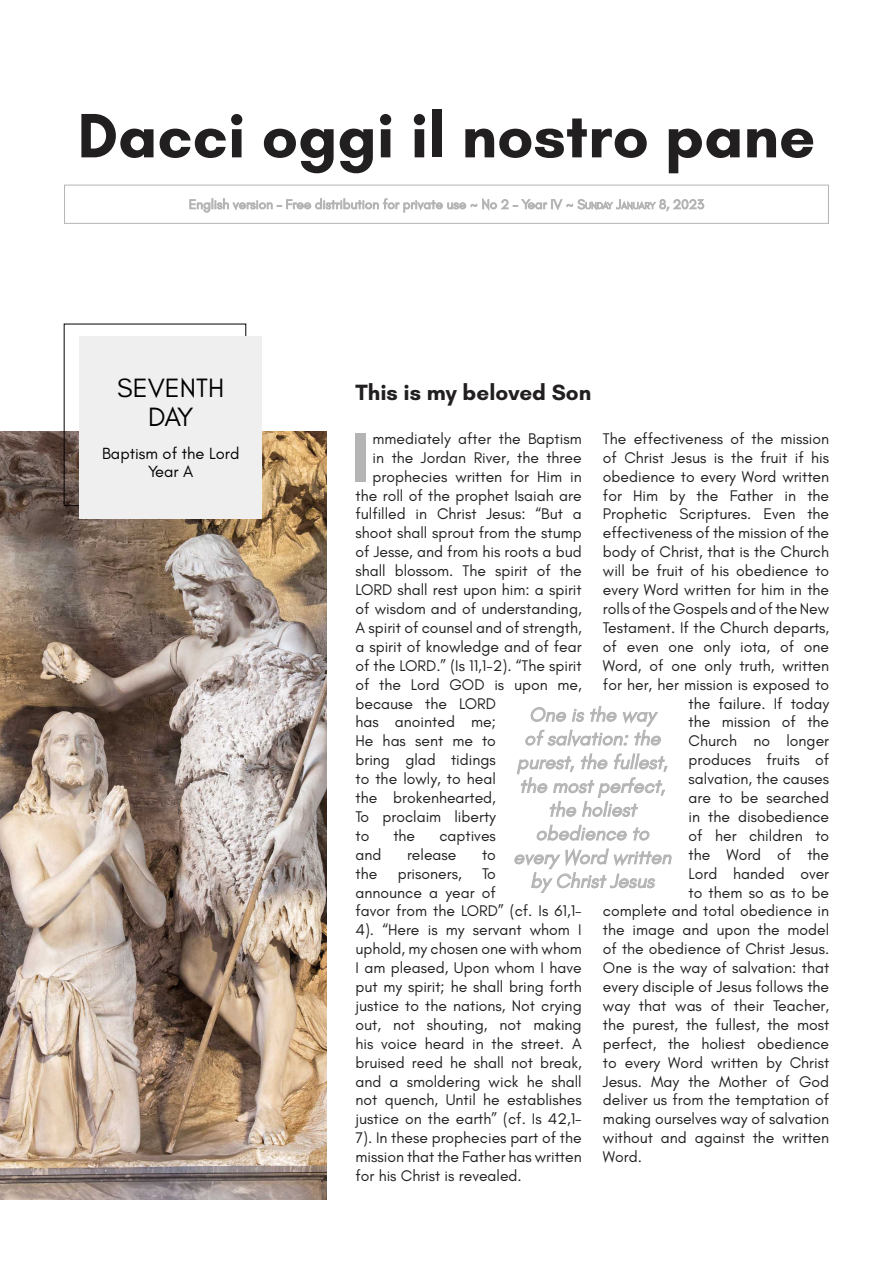
<style>
.page{position:relative;width:893px;height:1263px;background:#fff}
.page>*{position:absolute;margin:0;border:0;box-sizing:border-box;transform-origin:0 0}
.t1{font:700 71.4px "Glacial Indifference";color:#b4b4b4}
.t2{font:700 63.75px "Glacial Indifference";color:#221f20}
.t3{font:27px/28.5px "Glacial Indifference";color:#000;text-align:center}
.t4{font:700 22.5px "Glacial Indifference";color:#221f20}
.t5{font:italic 19.8px/23.7px "Glacial Indifference";color:#b4b4b4;text-align:center}
.t6{font:16.5px/18px "Glacial Indifference";color:#000;text-align:center}
.t7{font:15.75px/18.9px "Glacial Indifference";color:#221f20}
</style>
<div class="page">
<div style="left:64px;top:185px;width:765px;height:39px;border:1px solid #b4b4b4"></div>
<svg style="left:190px;top:198px;width:514px;height:14px"></svg>
<img style="left:0;top:431px;width:326px;height:768px">
<div style="left:80px;top:336px;width:182px;height:183px;background:#efefef"></div>
<svg style="left:517px;top:706px;width:151px;height:111px"></svg>
<svg style="left:536px;top:824px;width:114px;height:17px"></svg>
<svg style="left:514px;top:848px;width:157px;height:45px"></svg>
<h2 class="t2" style="left:78px;top:96px;width:739px">Dacci oggi il nostro pane</h2>
<h3 class="t3" style="left:117px;top:374px;width:108px">SEVENTH<br>DAY</h3>
<p class="t6" style="left:102px;top:445px;width:139px">Baptism of the Lord<br>Year A</p>
<h3 class="t4" style="left:355px;top:379px;width:237px">This is my beloved Son</h3>
<h1 class="t1" style="left:351px;top:413px;width:21px">I</h1>
<p class="t7" style="left:373px;top:429px;width:211px">mmediately after the Baptism</p>
<p class="t7" style="left:603px;top:429px;width:228px">The effectiveness of the mission</p>
<p class="t7" style="left:603px;top:448px;width:228px">of Christ Jesus is the fruit if his</p>
<p class="t7" style="left:603px;top:467px;width:228px">obedience to every Word written</p>
<p class="t7" style="left:603px;top:486px;width:228px">for Him by the Father in the</p>
<p class="t7" style="left:603px;top:505px;width:228px">Prophetic Scriptures. Even the</p>
<p class="t7" style="left:603px;top:524px;width:228px">effectiveness of the mission of the</p>
<p class="t7" style="left:603px;top:543px;width:228px">body of Christ, that is the Church</p>
<p class="t7" style="left:603px;top:562px;width:228px">will be fruit of his obedience to</p>
<p class="t7" style="left:603px;top:581px;width:228px">every Word written for him in the</p>
<p class="t7" style="left:603px;top:599px;width:228px">rolls of the Gospels and of the New</p>
<p class="t7" style="left:603px;top:618px;width:228px">Testament. If the Church departs,</p>
<p class="t7" style="left:603px;top:637px;width:228px">of even one only iota, of one</p>
<p class="t7" style="left:603px;top:656px;width:228px">Word, of one only truth, written</p>
<p class="t7" style="left:603px;top:675px;width:228px">for her, her mission is exposed to</p>
<p class="t7" style="left:688px;top:694px;width:142px">the failure. If today</p>
<p class="t7" style="left:688px;top:713px;width:142px">the mission of the</p>
<p class="t7" style="left:688px;top:732px;width:142px">Church no longer</p>
<p class="t7" style="left:688px;top:751px;width:142px">produces fruits of</p>
<p class="t7" style="left:688px;top:770px;width:142px">salvation, the causes</p>
<p class="t7" style="left:688px;top:788px;width:142px">are to be searched</p>
<p class="t7" style="left:688px;top:807px;width:142px">in the disobedience</p>
<p class="t7" style="left:688px;top:826px;width:142px">of her children to</p>
<p class="t7" style="left:688px;top:845px;width:142px">the Word of the</p>
<p class="t7" style="left:688px;top:864px;width:142px">Lord handed over</p>
<p class="t7" style="left:688px;top:883px;width:142px">to them so as to be</p>
<p class="t7" style="left:603px;top:902px;width:228px">complete and total obedience in</p>
<p class="t7" style="left:603px;top:921px;width:228px">the image and upon the model</p>
<p class="t7" style="left:603px;top:940px;width:228px">of the obedience of Christ Jesus.</p>
<p class="t7" style="left:603px;top:959px;width:228px">One is the way of salvation: that</p>
<p class="t7" style="left:603px;top:977px;width:228px">every disciple of Jesus follows the</p>
<p class="t7" style="left:603px;top:996px;width:228px">way that was of their Teacher,</p>
<p class="t7" style="left:603px;top:1015px;width:228px">the purest, the fullest, the most</p>
<p class="t7" style="left:603px;top:1034px;width:228px">perfect, the holiest obedience</p>
<p class="t7" style="left:603px;top:1053px;width:228px">to every Word written by Christ</p>
<p class="t7" style="left:603px;top:1072px;width:228px">Jesus. May the Mother of God</p>
<p class="t7" style="left:603px;top:1091px;width:228px">deliver us from the temptation of</p>
<p class="t7" style="left:603px;top:1110px;width:228px">making ourselves way of salvation</p>
<p class="t7" style="left:603px;top:1129px;width:228px">without and against the written</p>
<p class="t7" style="left:603px;top:1148px;width:41px">Word.</p>
<p class="t7" style="left:373px;top:448px;width:211px">in the Jordan River, the three</p>
<p class="t7" style="left:373px;top:467px;width:211px">prophecies written for Him in</p>
<p class="t7" style="left:355px;top:486px;width:228px">the roll of the prophet Isaiah are</p>
<p class="t7" style="left:355px;top:505px;width:228px">fulfilled in Christ Jesus: “But a</p>
<p class="t7" style="left:355px;top:524px;width:228px">shoot shall sprout from the stump</p>
<p class="t7" style="left:355px;top:543px;width:228px">of Jesse, and from his roots a bud</p>
<p class="t7" style="left:355px;top:562px;width:228px">shall blossom. The spirit of the</p>
<p class="t7" style="left:355px;top:581px;width:228px">LORD shall rest upon him: a spirit</p>
<p class="t7" style="left:355px;top:599px;width:228px">of wisdom and of understanding,</p>
<p class="t7" style="left:355px;top:618px;width:228px">A spirit of counsel and of strength,</p>
<p class="t7" style="left:355px;top:637px;width:228px">a spirit of knowledge and of fear</p>
<p class="t7" style="left:355px;top:656px;width:228px">of the LORD.” (Is 11,1-2). “The spirit</p>
<p class="t7" style="left:355px;top:675px;width:228px">of the Lord GOD is upon me,</p>
<p class="t7" style="left:355px;top:694px;width:142px">because the LORD</p>
<p class="t7" style="left:355px;top:713px;width:142px">has anointed me;</p>
<p class="t7" style="left:355px;top:732px;width:142px">He has sent me to</p>
<p class="t7" style="left:355px;top:751px;width:142px">bring glad tidings</p>
<p class="t7" style="left:355px;top:770px;width:142px">to the lowly, to heal</p>
<p class="t7" style="left:355px;top:788px;width:142px">the brokenhearted,</p>
<p class="t7" style="left:355px;top:807px;width:142px">To proclaim liberty</p>
<p class="t7" style="left:355px;top:826px;width:15px">to</p>
<p class="t7" style="left:393px;top:826px;width:23px">the</p>
<p class="t7" style="left:439px;top:826px;width:58px">captives</p>
<p class="t7" style="left:355px;top:845px;width:27px">and</p>
<p class="t7" style="left:407px;top:845px;width:51px">release</p>
<p class="t7" style="left:482px;top:845px;width:15px">to</p>
<p class="t7" style="left:355px;top:864px;width:23px">the</p>
<p class="t7" style="left:398px;top:864px;width:65px">prisoners,</p>
<p class="t5" style="left:513px;top:703px;width:159px">One is the way<br>of salvation: the purest, the fullest, the most perfect, the holiest obedience to every Word written by Christ Jesus</p>
<p class="t7" style="left:355px;top:864px;width:228px;text-indent:127px">To<br>announce a year of<br>favor from the LORD” (cf. Is 61,1-<br>4). “Here is my servant whom I uphold, my chosen one with whom<br>I am pleased, Upon whom I have put my spirit; he shall bring forth justice to the nations, Not crying out, not shouting, not making his voice heard in the street. A bruised reed he shall not break, and a smoldering wick he shall not quench, Until he establishes justice on the earth” (cf. Is 42,1-<br>7). In these prophecies part of the mission that the Father has written for his Christ is revealed.</p>
</div>
